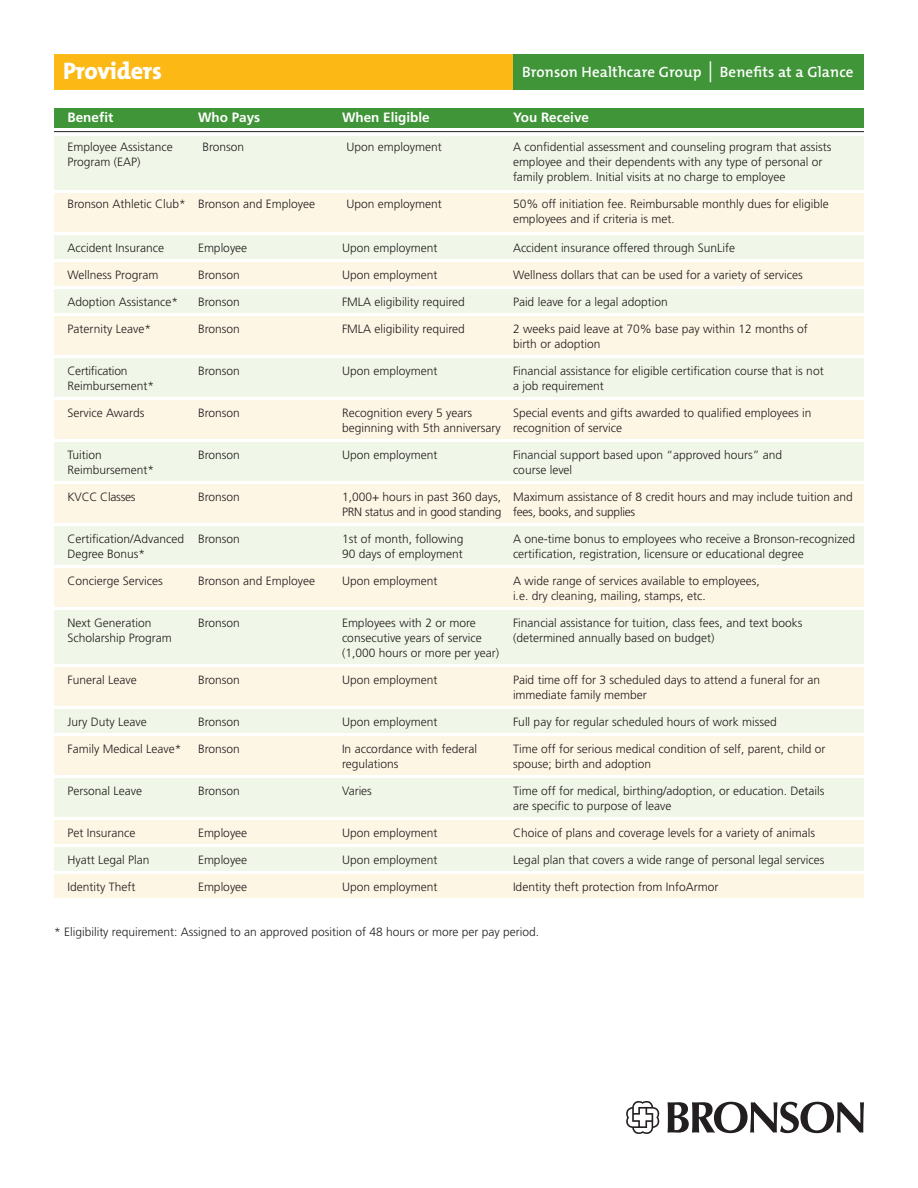
<style>
.page{position:relative;width:918px;height:1188px;background:#fff}
.page>*{position:absolute;margin:0;border:0;box-sizing:border-box;transform-origin:0 0}
.t1{font:800 24px "The Mix";letter-spacing:-.01em;color:#fff}
.t2{font:600 15px "The Mix";letter-spacing:.01em;color:#fff}
.t3{font:700 13.5px "Frutiger";color:#fff}
.t4{font:300 12px/15px "Frutiger";color:#231f20}
.t5{font:300 12px "Frutiger";letter-spacing:-.02em;color:#231f20}
.s1{font-size:21px}
</style>
<div class="page">
<div style="left:513px;top:54px;width:351px;height:36px;background:#3f9537"></div>
<div style="left:54px;top:54px;width:459px;height:36px;background:#fcb814"></div>
<div style="left:54px;top:108px;width:810px;height:20px;background:#3f9537"></div>
<div style="left:54px;top:262px;width:810px;height:24px;background:#fef6e5"></div>
<div style="left:54px;top:316px;width:810px;height:40px;background:#fef6e5"></div>
<div style="left:54px;top:400px;width:810px;height:40px;background:#fef6e5"></div>
<div style="left:54px;top:484px;width:810px;height:40px;background:#fef6e5"></div>
<div style="left:54px;top:568px;width:810px;height:40px;background:#fef6e5"></div>
<div style="left:54px;top:710px;width:810px;height:24px;background:#f1f7e8"></div>
<div style="left:54px;top:778px;width:810px;height:40px;background:#f1f7e8"></div>
<div style="left:54px;top:848px;width:810px;height:24px;background:#f1f7e8"></div>
<hr style="left:54px;top:131px;width:810px;height:1px;background:#231f20">
<div style="left:54px;top:290px;width:810px;height:24px;background:#f1f7e8"></div>
<div style="left:54px;top:736px;width:810px;height:40px;background:#fef6e5"></div>
<div style="left:54px;top:236px;width:810px;height:24px;background:#f1f7e8"></div>
<div style="left:54px;top:358px;width:810px;height:40px;background:#f1f7e8"></div>
<div style="left:54px;top:442px;width:810px;height:40px;background:#f1f7e8"></div>
<div style="left:54px;top:526px;width:810px;height:40px;background:#f1f7e8"></div>
<div style="left:54px;top:610px;width:810px;height:54px;background:#f1f7e8"></div>
<div style="left:54px;top:668px;width:810px;height:38px;background:#fef6e5"></div>
<div style="left:54px;top:820px;width:810px;height:24px;background:#fef6e5"></div>
<div style="left:54px;top:874px;width:810px;height:24px;background:#fef6e5"></div>
<svg style="left:626px;top:1101px;width:33px;height:33px"></svg>
<svg style="left:668px;top:1102px;width:196px;height:31px"></svg>
<div style="left:54px;top:136px;width:810px;height:54px;background:#f1f7e8"></div>
<div style="left:54px;top:194px;width:810px;height:38px;background:#fef6e5"></div>
<h1 class="t1" style="left:63px;top:50px;width:100px">Providers</h1>
<p class="t2" style="left:522px;top:59px;width:333px">Bronson Healthcare Group <span class="s1">|</span> Benefits at a Glance</p>
<p class="t3" style="left:68px;top:110px;width:47px">Benefit</p>
<p class="t3" style="left:198px;top:110px;width:64px">Who Pays</p>
<p class="t3" style="left:342px;top:110px;width:89px">When Eligible</p>
<p class="t3" style="left:513px;top:110px;width:78px">You Receive</p>
<p class="t4" style="left:68px;top:139px;width:107px">Employee Assistance</p>
<p class="t4" style="left:202px;top:139px;width:43px">Bronson</p>
<p class="t4" style="left:346px;top:139px;width:97px">Upon employment</p>
<p class="t4" style="left:513px;top:139px;width:320px">A confidential assessment and counseling program that assists</p>
<p class="t4" style="left:68px;top:154px;width:75px">Program (EAP)</p>
<p class="t4" style="left:513px;top:154px;width:311px">employee and their dependents with any type of personal or family problem. Initial visits at no charge to employee</p>
<p class="t4" style="left:68px;top:196px;width:249px">Bronson Athletic Club* Bronson and Employee</p>
<p class="t4" style="left:346px;top:196px;width:97px">Upon employment</p>
<p class="t4" style="left:513px;top:196px;width:317px">50% off initiation fee. Reimbursable monthly dues for eligible employees and if criteria is met.</p>
<p class="t4" style="left:68px;top:241px;width:98px">Accident Insurance</p>
<p class="t4" style="left:198px;top:241px;width:51px">Employee</p>
<p class="t4" style="left:342px;top:241px;width:97px">Upon employment</p>
<p class="t4" style="left:513px;top:241px;width:224px">Accident insurance offered through SunLife</p>
<p class="t4" style="left:68px;top:268px;width:92px">Wellness Program</p>
<p class="t4" style="left:198px;top:268px;width:43px">Bronson</p>
<p class="t4" style="left:342px;top:268px;width:97px">Upon employment</p>
<p class="t4" style="left:513px;top:268px;width:291px">Wellness dollars that can be used for a variety of services</p>
<p class="t4" style="left:68px;top:295px;width:112px">Adoption Assistance*</p>
<p class="t4" style="left:198px;top:295px;width:43px">Bronson</p>
<p class="t4" style="left:342px;top:295px;width:124px">FMLA eligibility required</p>
<p class="t4" style="left:513px;top:295px;width:156px">Paid leave for a legal adoption</p>
<p class="t4" style="left:68px;top:322px;width:85px">Paternity Leave*</p>
<p class="t4" style="left:198px;top:322px;width:43px">Bronson</p>
<p class="t4" style="left:342px;top:322px;width:124px">FMLA eligibility required</p>
<p class="t4" style="left:513px;top:322px;width:296px">2 weeks paid leave at 70% base pay within 12 months of birth or adoption</p>
<p class="t5" style="left:68px;top:364px;width:62px">Certification</p>
<p class="t4" style="left:198px;top:364px;width:43px">Bronson</p>
<p class="t4" style="left:342px;top:364px;width:97px">Upon employment</p>
<p class="t4" style="left:513px;top:364px;width:312px">Financial assistance for eligible certification course that is not</p>
<p class="t4" style="left:68px;top:379px;width:88px">Reimbursement*</p>
<p class="t4" style="left:513px;top:379px;width:92px">a job requirement</p>
<p class="t4" style="left:68px;top:406px;width:78px">Service Awards</p>
<p class="t4" style="left:198px;top:406px;width:43px">Bronson</p>
<p class="t4" style="left:342px;top:406px;width:132px">Recognition every 5 years</p>
<p class="t4" style="left:342px;top:406px;width:471px;text-indent:171px">Special events and gifts awarded to qualified employees in beginning with 5th anniversary recognition of service</p>
<p class="t4" style="left:68px;top:448px;width:36px">Tuition</p>
<p class="t4" style="left:198px;top:448px;width:43px">Bronson</p>
<p class="t4" style="left:342px;top:448px;width:97px">Upon employment</p>
<p class="t4" style="left:513px;top:448px;width:271px">Financial support based upon “approved hours” and</p>
<p class="t4" style="left:68px;top:463px;width:88px">Reimbursement*</p>
<p class="t4" style="left:513px;top:463px;width:61px">course level</p>
<p class="t5" style="left:68px;top:490px;width:70px">KVCC Classes</p>
<p class="t4" style="left:198px;top:490px;width:43px">Bronson</p>
<p class="t4" style="left:342px;top:490px;width:512px">1,000+ hours in past 360 days, Maximum assistance of 8 credit hours and may include tuition and<br>PRN status and in good standing fees, books, and supplies</p>
<p class="t4" style="left:68px;top:532px;width:174px">Certification/Advanced Bronson</p>
<p class="t4" style="left:342px;top:532px;width:123px">1st of month, following</p>
<p class="t4" style="left:513px;top:532px;width:344px">A one-time bonus to employees who receive a Bronson-recognized</p>
<p class="t4" style="left:68px;top:547px;width:79px">Degree Bonus*</p>
<p class="t4" style="left:342px;top:547px;width:122px">90 days of employment</p>
<p class="t4" style="left:513px;top:547px;width:292px">certification, registration, licensure or educational degree</p>
<p class="t4" style="left:68px;top:574px;width:97px">Concierge Services</p>
<p class="t4" style="left:198px;top:574px;width:119px">Bronson and Employee</p>
<p class="t4" style="left:342px;top:574px;width:97px">Upon employment</p>
<p class="t4" style="left:513px;top:574px;width:248px">A wide range of services available to employees, i.e. dry cleaning, mailing, stamps, etc.</p>
<p class="t4" style="left:68px;top:616px;width:85px">Next Generation</p>
<p class="t4" style="left:198px;top:616px;width:43px">Bronson</p>
<p class="t4" style="left:342px;top:616px;width:135px">Employees with 2 or more</p>
<p class="t4" style="left:513px;top:616px;width:291px">Financial assistance for tuition, class fees, and text books</p>
<p class="t4" style="left:68px;top:631px;width:106px">Scholarship Program</p>
<p class="t4" style="left:342px;top:631px;width:141px">consecutive years of service</p>
<p class="t4" style="left:513px;top:631px;width:203px">(determined annually based on budget)</p>
<p class="t4" style="left:342px;top:646px;width:159px">(1,000 hours or more per year)</p>
<p class="t4" style="left:68px;top:673px;width:71px">Funeral Leave</p>
<p class="t4" style="left:198px;top:673px;width:43px">Bronson</p>
<p class="t4" style="left:342px;top:673px;width:97px">Upon employment</p>
<p class="t4" style="left:513px;top:673px;width:309px">Paid time off for 3 scheduled days to attend a funeral for an immediate family member</p>
<p class="t4" style="left:68px;top:715px;width:81px">Jury Duty Leave</p>
<p class="t4" style="left:198px;top:715px;width:43px">Bronson</p>
<p class="t4" style="left:342px;top:715px;width:97px">Upon employment</p>
<p class="t4" style="left:513px;top:715px;width:265px">Full pay for regular scheduled hours of work missed</p>
<p class="t4" style="left:68px;top:742px;width:115px">Family Medical Leave*</p>
<p class="t4" style="left:198px;top:742px;width:43px">Bronson</p>
<p class="t4" style="left:342px;top:742px;width:137px">In accordance with federal</p>
<p class="t4" style="left:513px;top:742px;width:314px">Time off for serious medical condition of self, parent, child or</p>
<p class="t4" style="left:342px;top:757px;width:58px">regulations</p>
<p class="t4" style="left:513px;top:757px;width:140px">spouse; birth and adoption</p>
<p class="t4" style="left:68px;top:784px;width:76px">Personal Leave</p>
<p class="t4" style="left:198px;top:784px;width:43px">Bronson</p>
<p class="t4" style="left:342px;top:784px;width:32px">Varies</p>
<p class="t4" style="left:513px;top:784px;width:313px">Time off for medical, birthing/adoption, or education. Details are specific to purpose of leave</p>
<p class="t4" style="left:68px;top:826px;width:70px">Pet Insurance</p>
<p class="t4" style="left:198px;top:826px;width:51px">Employee</p>
<p class="t4" style="left:342px;top:826px;width:97px">Upon employment</p>
<p class="t4" style="left:513px;top:826px;width:304px">Choice of plans and coverage levels for a variety of animals</p>
<p class="t4" style="left:68px;top:853px;width:83px">Hyatt Legal Plan</p>
<p class="t4" style="left:198px;top:853px;width:51px">Employee</p>
<p class="t4" style="left:342px;top:853px;width:97px">Upon employment</p>
<p class="t4" style="left:513px;top:853px;width:313px">Legal plan that covers a wide range of personal legal services</p>
<p class="t4" style="left:68px;top:880px;width:69px">Identity Theft</p>
<p class="t4" style="left:198px;top:880px;width:51px">Employee</p>
<p class="t4" style="left:342px;top:880px;width:97px">Upon employment</p>
<p class="t4" style="left:513px;top:880px;width:207px">Identity theft protection from InfoArmor</p>
<p class="t4" style="left:54px;top:925px;width:487px">* Eligibility requirement: Assigned to an approved position of 48 hours or more per pay period.</p>
</div>
